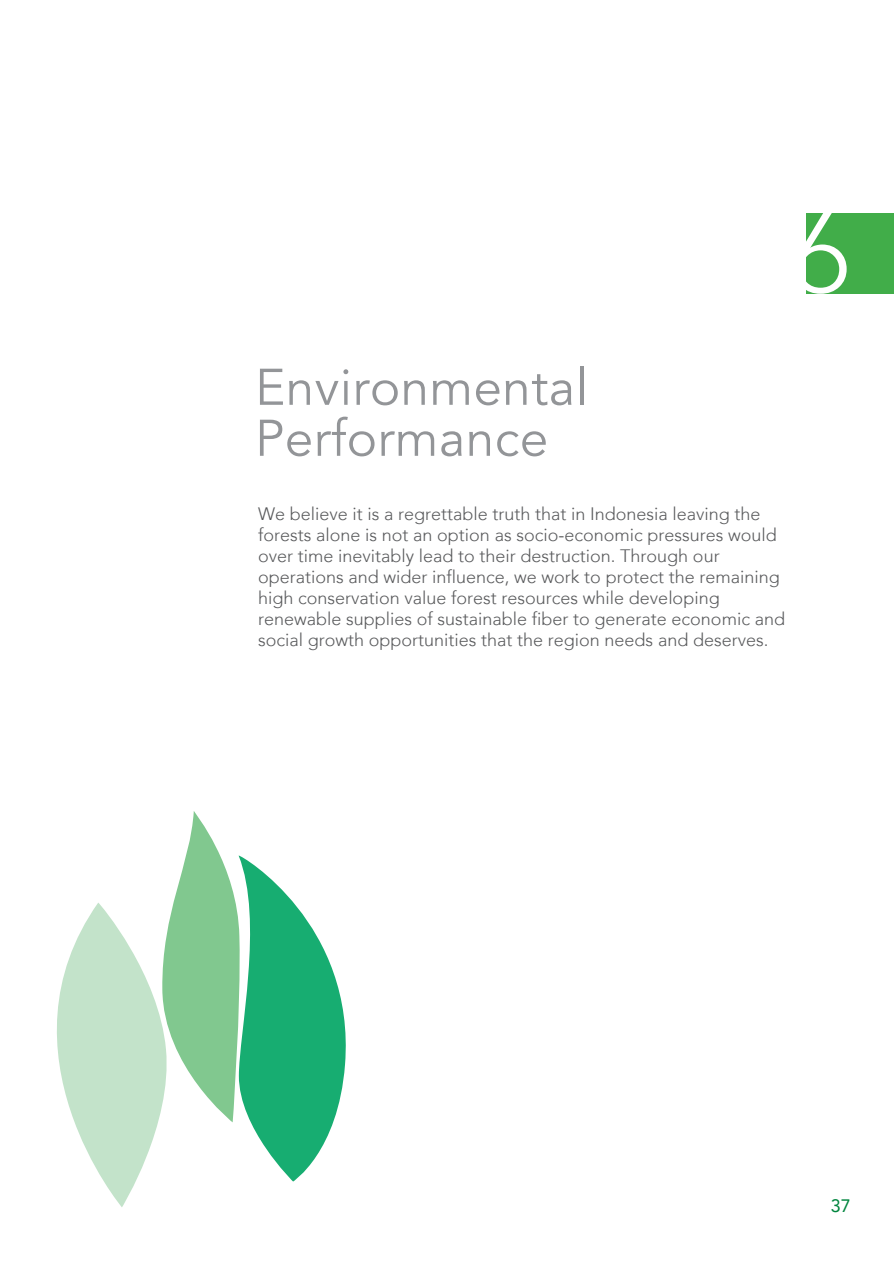
<style>
.page{position:relative;width:894px;height:1263px;background:#fff}
.page>*{position:absolute;margin:0;border:0;box-sizing:border-box;transform-origin:0 0}
.t1{font:300 112.5px "Avenir";color:#fff}
.t2{font:51px/51px "Avenir";letter-spacing:.01em;color:#939598}
.t3{font:300 18px/21px "Avenir";color:#58595b}
.t4{font:18px "Avenir";color:#00853e}
</style>
<div class="page">
<div style="left:806px;top:213px;width:87px;height:81px;background:#41ad49"></div>
<svg style="left:173px;top:811px;width:173px;height:371px"></svg>
<svg style="left:57px;top:903px;width:116px;height:304px;fill:#c3e3ca"></svg>
<h1 class="t1" style="left:791px;top:194px;width:60px">6</h1>
<h2 class="t2" style="left:255px;top:362px;width:334px">Environmental<br>Performance</h2>
<p class="t3" style="left:258px;top:504px;width:528px">We believe it is a regrettable truth that in Indonesia leaving the forests alone is not an option as socio-economic pressures would over time inevitably lead to their destruction. Through our operations and wider influence, we work to protect the remaining high conservation value forest resources while developing renewable supplies of sustainable fiber to generate economic and social growth opportunities that the region needs and deserves.</p>
<p class="t4" style="left:831px;top:1196px;width:22px">37</p>
</div>
